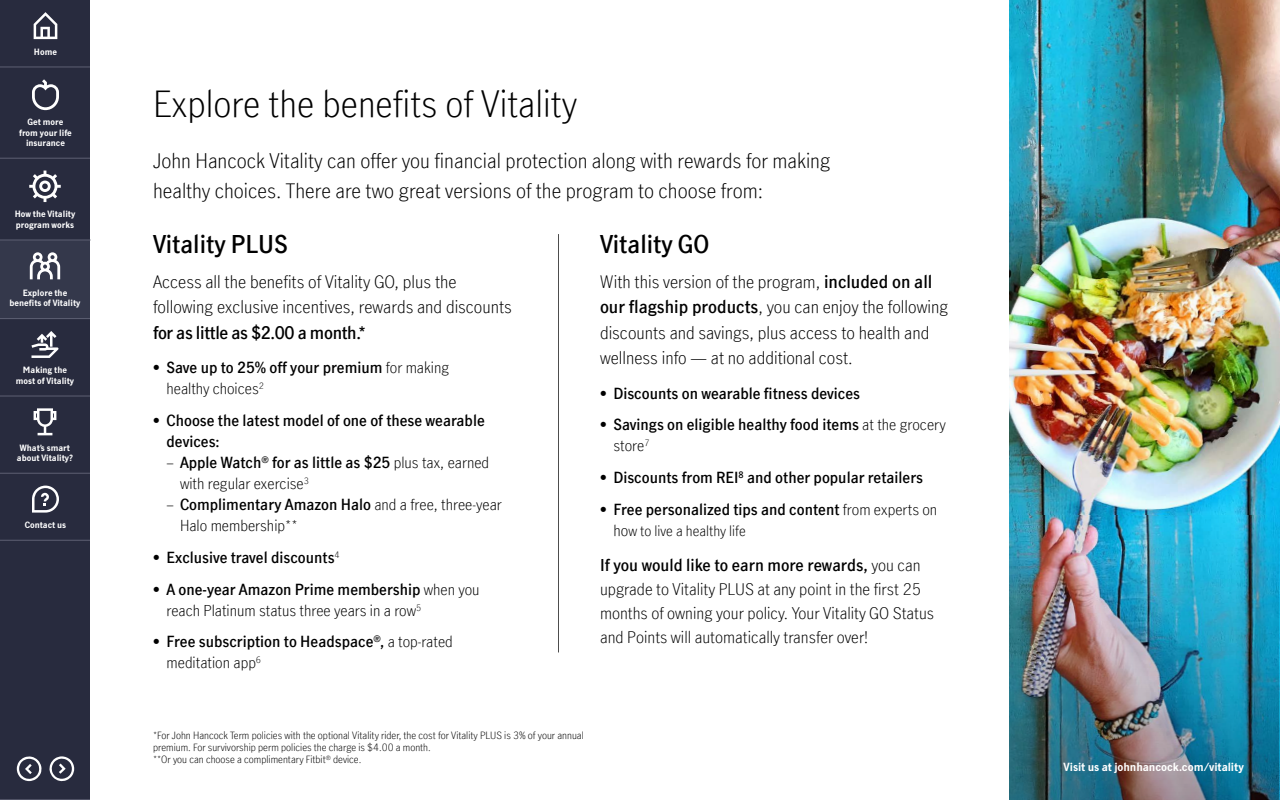
<style>
.page{position:relative;width:1280px;height:800px;background:#fff}
.page>*{position:absolute;margin:0;border:0;box-sizing:border-box;transform-origin:0 0}
.t1{font:300 36px "Manulife JH Sans Optimized";color:#000}
.t2{font:600 24px "Manulife JH Sans Optimized";color:#000}
.t3{font:300 20px/30px "Manulife JH Sans Optimized";color:#000}
.t4{font:300 17px/25.5px "Manulife JH Sans Optimized";color:#000}
.t5{font:600 17px "Manulife JH Sans Optimized";letter-spacing:-.02em;color:#000}
.t6{font:300 16px/24px "Manulife JH Sans Optimized";color:#000}
.t7{font:600 15px/21px "Manulife JH Sans Optimized";color:#000}
.t8{font:300 15px/21px "Manulife JH Sans Optimized";color:#000}
.t9{font:300 14px "Manulife JH Sans Optimized";color:#000}
.t10{font:700 11px "Manulife JH Sans Optimized";letter-spacing:-.005em;color:#fff}
.t11{font:300 10px/12px "Manulife JH Sans Optimized";color:#000}
.t12{font:700 8.5px/10.2px "Manulife JH Sans Optimized";color:#fff;text-align:center}
.s1{font-weight:600}
.s2{font-weight:300}
.s3{font-size:15px}
</style>
<div class="page">
<div style="left:0;top:0;width:90px;height:800px;background:#282b3e"></div>
<img style="left:1010px;top:0;width:270px;height:516px">
<div style="left:0;top:240px;width:90px;height:78px;background:#34384b"></div>
<hr style="left:559px;top:234px;width:1px;height:418px;background:#000">
<img style="left:1010px;top:516px;width:270px;height:284px">
<hr style="left:0;top:158px;width:90px;height:1px;background:#5e6073">
<hr style="left:0;top:318px;width:90px;height:1px;background:#5e6073">
<hr style="left:0;top:396px;width:90px;height:1px;background:#5e6073">
<hr style="left:0;top:473px;width:90px;height:1px;background:#5e6073">
<hr style="left:0;top:799px;width:90px;height:1px;background:#5e6073">
<svg style="left:34px;top:12px;width:23px;height:27px"></svg>
<svg style="left:31px;top:331px;width:28px;height:27px"></svg>
<svg style="left:30px;top:252px;width:30px;height:27px"></svg>
<svg style="left:32px;top:486px;width:27px;height:27px"></svg>
<svg style="left:29px;top:171px;width:32px;height:31px"></svg>
<svg style="left:32px;top:79px;width:27px;height:31px"></svg>
<svg style="left:34px;top:408px;width:22px;height:27px"></svg>
<hr style="left:0;top:240px;width:91px;height:1px;background:#5e6073">
<hr style="left:0;top:67px;width:90px;height:1px;background:#5e6073">
<hr style="left:0;top:540px;width:90px;height:1px;background:#5e6073">
<svg style="left:17px;top:756px;width:24px;height:25px"></svg>
<svg style="left:50px;top:756px;width:24px;height:25px"></svg>
<p class="t12" style="left:34px;top:47px;width:25px">Home</p>
<p class="t12" style="left:19px;top:118px;width:54px">Get more from your life insurance</p>
<p class="t12" style="left:15px;top:210px;width:62px;text-align:left">How the Vitality program works</p>
<p class="t12" style="left:10px;top:288px;width:72px">Explore the benefits of Vitality</p>
<p class="t12" style="left:16px;top:366px;width:60px">Making the most of Vitality</p>
<p class="t12" style="left:17px;top:443px;width:58px">What’s smart about Vitality?</p>
<p class="t12" style="left:25px;top:520px;width:43px">Contact us</p>
<h1 class="t1" style="left:153px;top:79px;width:426px">Explore the benefits of Vitality</h1>
<h3 class="t3" style="left:153px;top:145px;width:679px">John Hancock Vitality can offer you financial protection along with rewards for making healthy choices. There are two great versions of the program to choose from:</h3>
<h2 class="t2" style="left:600px;top:233px;width:111px">Vitality GO</h2>
<p class="t4" style="left:600px;top:269px;width:350px">With this version of the program, <span class="s1">included on all our flagship products</span>, you can enjoy the following discounts and savings, plus access to health and wellness info — at no additional cost.</p>
<p class="t7" style="left:600px;top:382px;width:262px"><span class="s2">•</span> Discounts on wearable fitness devices</p>
<p class="t7" style="left:614px;top:415px;width:334px;text-indent:-14px"><span class="s2">•</span> Savings on eligible healthy food items <span class="s2">at the grocery store</span><sup>7</sup></p>
<p class="t7" style="left:600px;top:468px;width:325px"><span class="s2">•</span> Discounts from REI<sup>8</sup> and other popular retailers</p>
<p class="t7" style="left:600px;top:500px;width:339px"><span class="s2">•</span> Free personalized tips and content <span class="s2">from experts on</span></p>
<p class="t9" style="left:614px;top:524px;width:134px"><span class="s3">ho</span>w to live a healthy life</p>
<p class="t6" style="left:600px;top:554px;width:336px"><span class="s1">If you would like to earn more rewards,</span> you can upgrade to Vitality PLUS at any point in the first 25 months of owning your policy. Your Vitality GO Status and Points will automatically transfer over!</p>
<h2 class="t2" style="left:153px;top:233px;width:136px">Vitality PLUS</h2>
<p class="t4" style="left:153px;top:268px;width:360px">Access all the benefits of Vitality GO, plus the following exclusive incentives, rewards and discounts</p>
<p class="t5" style="left:153px;top:324px;width:214px">for as little as $2.00 a month.*</p>
<p class="t7" style="left:166px;top:358px;width:284px;text-indent:-14px"><span class="s2">•</span> Save up to 25% off your premium <span class="s2">for making healthy choices</span><sup>2</sup></p>
<p class="t7" style="left:167px;top:411px;width:320px;text-indent:-14px"><span class="s2">•</span> Choose the latest model of one of these wearable devices:</p>
<p class="t8" style="left:180px;top:453px;width:311px;text-indent:-14px">– <span class="s1">Apple Watch</span><sup>®</sup> <span class="s1">for as little as $25</span> plus tax, earned with regular exercise<sup>3</sup></p>
<p class="t8" style="left:180px;top:495px;width:323px;text-indent:-14px">– <span class="s1">Complimentary Amazon Halo</span> and a free, three-year<br>Halo membership**</p>
<p class="t7" style="left:153px;top:547px;width:188px"><span class="s2">•</span> Exclusive travel discounts<sup>4</sup></p>
<p class="t8" style="left:167px;top:579px;width:315px;text-indent:-14px">• <span class="s1">A one-year Amazon Prime membership</span> when you reach Platinum status three years in a row<sup>5</sup></p>
<p class="t7" style="left:166px;top:632px;width:288px;text-indent:-13px"><span class="s2">•</span> Free subscription to Headspace<sup>®</sup>, <span class="s2">a top-rated meditation app</span><sup>6</sup></p>
<p class="t11" style="left:153px;top:729px;width:432px">*For John Hancock Term policies with the optional Vitality rider, the cost for Vitality PLUS is 3% of your annual premium. For survivorship perm policies the charge is $4.00 a month.<br>**Or you can choose a complimentary Fitbit<sup>®</sup> device.</p>
<p class="t10" style="left:1063px;top:763px;width:182px">Visit us at johnhancock.com/vitality</p>
</div>
